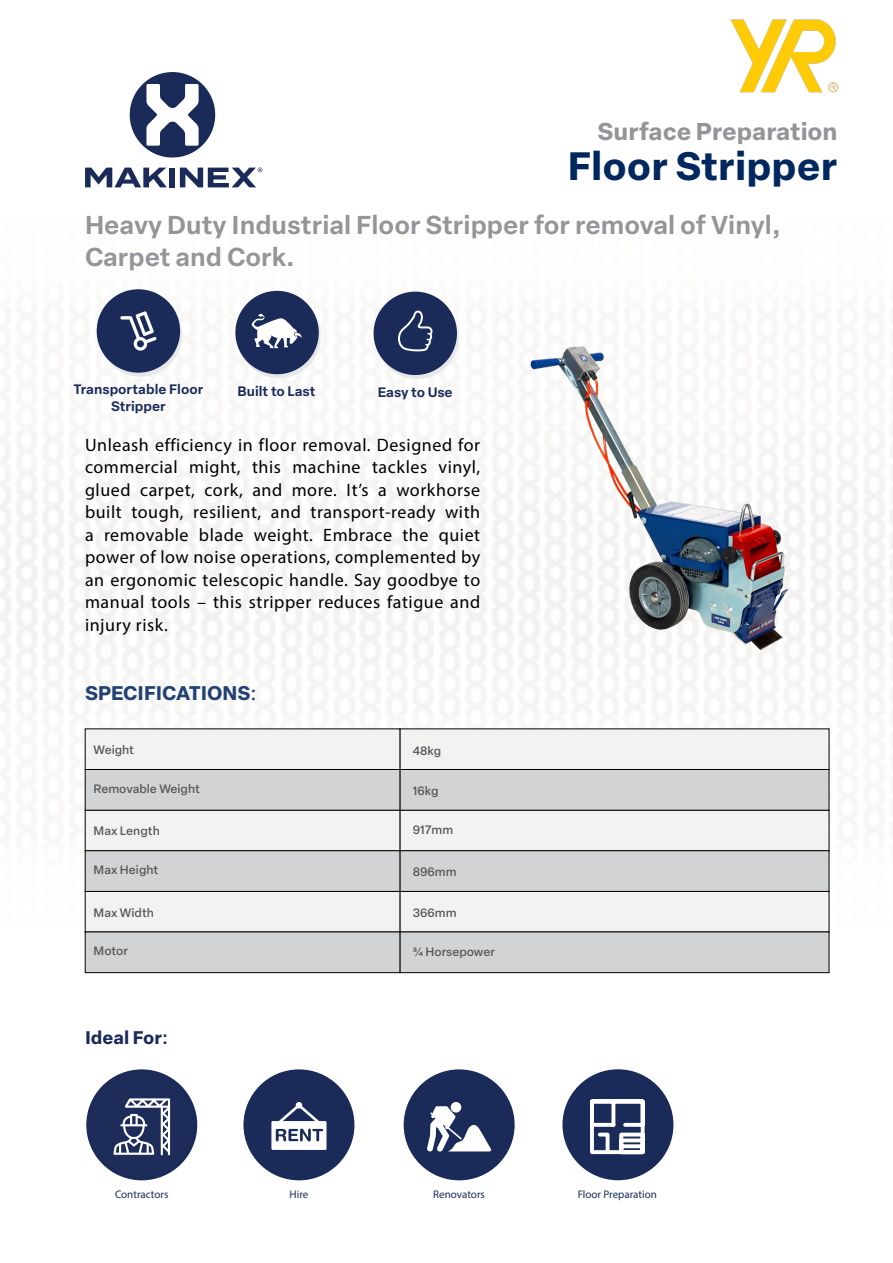
<style>
.page{position:relative;width:893px;height:1263px;background:#fff}
.page>*{position:absolute;margin:0;border:0;box-sizing:border-box;transform-origin:0 0}
.t1{font:700 39px "Elza Text Trial";color:#00285e}
.t2{font:600 25.5px/31.5px "Elza Text Trial";color:#939598}
.t3{font:700 24px "Elza Text Trial";color:#939598}
.t4{font:700 19.5px "Elza Text Trial";color:#234174}
.t5{font:18px/22.5px "Myriad Pro";letter-spacing:.03em;color:#000;text-align:justify}
.t6{font:700 18px "Elza Text Trial";color:#1a2b59}
.t7{font:600 13.5px/16.5px "Elza Text Trial";color:#1a2b59;text-align:center}
.t8{font:500 12px "Elza Text Trial";color:#565659}
.t9{font:10.95px "Myriad Pro";color:#1a2b59}
.s1{font-family:"Arial Rounded MT Bold";font-weight:400}
.s2{font-family:"Arial"}
</style>
<div class="page">
<img style="left:0;top:19px;width:893px;height:1130px">
<div style="left:99px;top:293px;width:83px;height:84px;background:#e6e7e8;border-radius:50%"></div>
<div style="left:97px;top:289px;width:83px;height:84px;background:#1a2b59;border-radius:50%"></div>
<svg style="left:237px;top:295px;width:84px;height:83px"></svg>
<div style="left:235px;top:291px;width:84px;height:83px;background:#1a2b59;border-radius:50%"></div>
<svg style="left:375px;top:295px;width:84px;height:84px"></svg>
<div style="left:374px;top:292px;width:83px;height:83px;background:#1a2b59;border-radius:50%"></div>
<svg style="left:85px;top:168px;width:82px;height:19px"></svg>
<div style="left:169px;top:168px;width:6px;height:19px;background:#1a2b59"></div>
<svg style="left:130px;top:72px;width:85px;height:86px"></svg>
<svg style="left:180px;top:168px;width:82px;height:19px"></svg>
<div style="left:564px;top:1071px;width:108px;height:108px;background:#1a2b59;border-radius:50%"></div>
<div style="left:562px;top:1069px;width:111px;height:111px;border:3px solid #1a2b59;border-radius:50%"></div>
<div style="left:88px;top:1071px;width:108px;height:108px;background:#1d2c58;border-radius:50%"></div>
<div style="left:86px;top:1069px;width:111px;height:111px;border:3px solid #1a2b59;border-radius:50%"></div>
<div style="left:405px;top:1071px;width:108px;height:108px;background:#1a2b59;border-radius:50%"></div>
<div style="left:404px;top:1069px;width:111px;height:111px;border:3px solid #1a2b59;border-radius:50%"></div>
<div style="left:245px;top:1071px;width:108px;height:108px;background:#1a2b59;border-radius:50%"></div>
<div style="left:243px;top:1069px;width:111px;height:111px;border:3px solid #1a2b59;border-radius:50%"></div>
<div style="left:400px;top:729px;width:429px;height:41px;background:#f3f2f1"></div>
<div style="left:85px;top:729px;width:315px;height:41px;background:#f3f2f1"></div>
<div style="left:400px;top:891px;width:429px;height:41px;background:#f3f2f1;border:1px solid #000"></div>
<div style="left:85px;top:891px;width:315px;height:41px;background:#f3f2f1;border:1px solid #000"></div>
<div style="left:400px;top:810px;width:429px;height:41px;background:#f3f2f1;border:1px solid #000"></div>
<div style="left:85px;top:810px;width:315px;height:41px;background:#f3f2f1;border:1px solid #000"></div>
<div style="left:400px;top:769px;width:429px;height:41px;background:#d2d3d4;border:1px solid #000"></div>
<div style="left:85px;top:769px;width:315px;height:41px;background:#d2d3d4;border:1px solid #000"></div>
<div style="left:400px;top:932px;width:429px;height:41px;background:#d2d3d4;border:1px solid #000"></div>
<div style="left:85px;top:932px;width:315px;height:41px;background:#d2d3d4;border:1px solid #000"></div>
<div style="left:400px;top:850px;width:429px;height:41px;background:#d2d3d4;border:1px solid #000"></div>
<div style="left:85px;top:850px;width:315px;height:41px;background:#d2d3d4;border:1px solid #000"></div>
<svg style="left:271px;top:1102px;width:55px;height:48px"></svg>
<img style="left:467px;top:316px;width:394px;height:354px">
<div style="left:451px;top:1102px;width:10px;height:10px;background:#fff;border-radius:50%"></div>
<svg style="left:427px;top:1106px;width:65px;height:46px"></svg>
<svg style="left:113px;top:1098px;width:57px;height:57px"></svg>
<svg style="left:590px;top:1099px;width:55px;height:56px"></svg>
<svg style="left:120px;top:311px;width:37px;height:40px"></svg>
<svg style="left:251px;top:314px;width:51px;height:34px"></svg>
<svg style="left:398px;top:311px;width:35px;height:40px"></svg>
<img style="left:731px;top:19px;width:109px;height:74px">
<h3 class="t3" style="left:597px;top:113px;width:242px">Surface Preparation</h3>
<h1 class="t1" style="left:568px;top:137px;width:271px">Floor Stripper</h1>
<h2 class="t2" style="left:85px;top:208px;width:697px">Heavy Duty Industrial Floor Stripper for removal of Vinyl,<br>Carpet and Cork.</h2>
<p class="t7" style="left:73px;top:381px;width:131px">Transportable Floor<br>Stripper</p>
<p class="t7" style="left:238px;top:382px;width:80px">Built to Last</p>
<p class="t7" style="left:378px;top:383px;width:77px">Easy to Use</p>
<p class="t5" style="left:85px;top:433px;width:397px">Unleash efficiency in floor removal. Designed for commercial might, this machine tackles vinyl, glued carpet, cork, and more. It’s a workhorse built tough, resilient, and transport-ready with a removable blade weight. Embrace the quiet power of low noise operations, complemented by an ergonomic telescopic handle. Say goodbye to manual tools – this stripper reduces fatigue and injury risk.</p>
<p class="t4" style="left:85px;top:678px;width:173px">SPECIFICATIONS<span class="s1">:</span></p>
<p class="t8" style="left:94px;top:741px;width:42px">Weight</p>
<p class="t8" style="left:413px;top:741px;width:30px">48kg</p>
<p class="t8" style="left:94px;top:780px;width:108px">Removable Weight</p>
<p class="t8" style="left:94px;top:821px;width:68px">Max Length</p>
<p class="t8" style="left:94px;top:860px;width:66px">Max Height</p>
<p class="t8" style="left:94px;top:903px;width:62px">Max Width</p>
<p class="t8" style="left:94px;top:941px;width:36px">Motor</p>
<p class="t8" style="left:413px;top:782px;width:27px">16kg</p>
<p class="t8" style="left:413px;top:820px;width:42px">917mm</p>
<p class="t8" style="left:413px;top:862px;width:45px">896mm</p>
<p class="t8" style="left:413px;top:903px;width:45px">366mm</p>
<p class="t8" style="left:413px;top:943px;width:84px"><span class="s1">¾</span> Horsepower</p>
<p class="t6" style="left:85px;top:1024px;width:85px">Ideal For<span class="s2">:</span></p>
<p class="t9" style="left:115px;top:1187px;width:55px">Contractors</p>
<p class="t9" style="left:290px;top:1187px;width:20px">Hire</p>
<p class="t9" style="left:433px;top:1187px;width:53px">Renovators</p>
<p class="t9" style="left:578px;top:1187px;width:81px">Floor Preparation</p>
</div>
